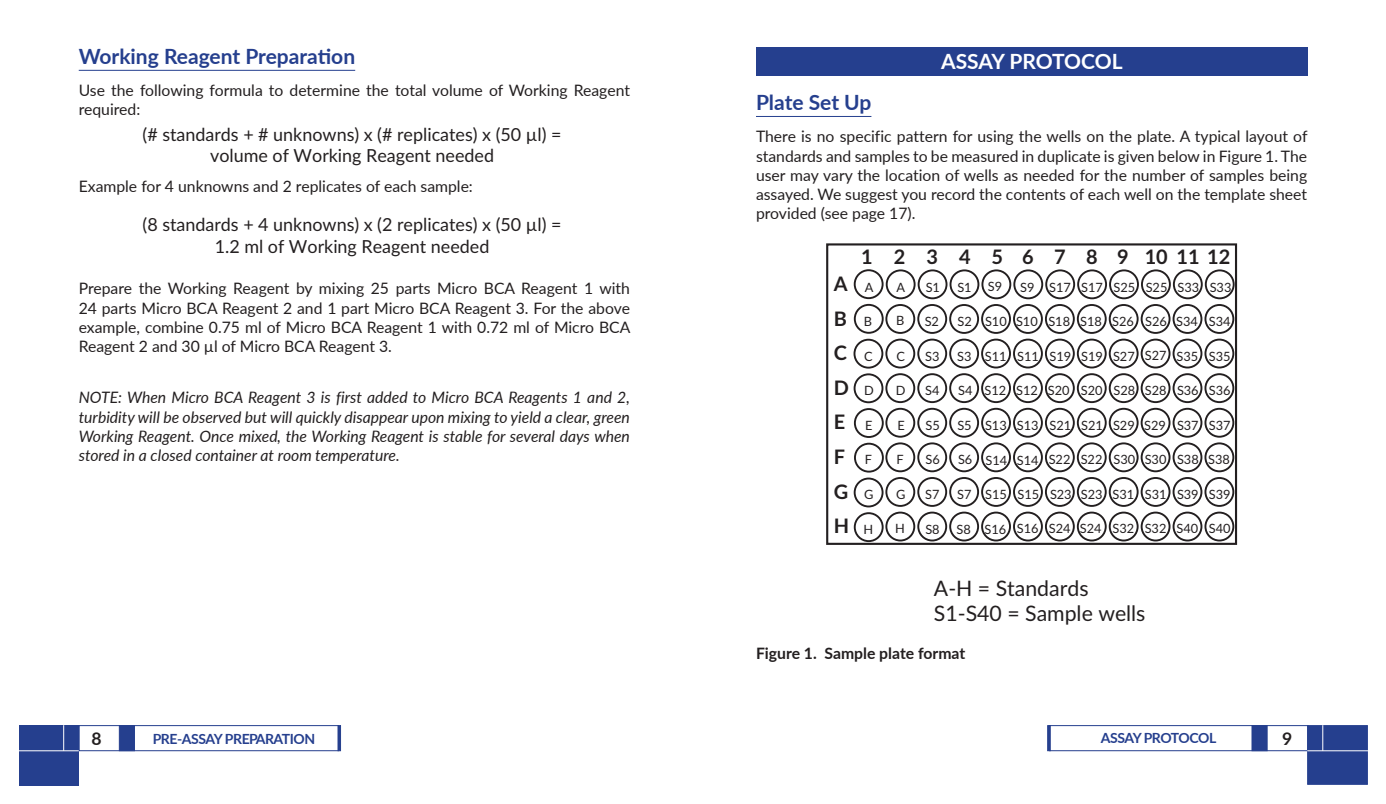
<style>
.page{position:relative;width:1386px;height:804px;background:#fff}
.page>*{position:absolute;margin:0;border:0;box-sizing:border-box;transform-origin:0 0}
.t1{font:21.35px/25.6px "Lato";color:#231f20}
.Heading_-_Pre-Assay{font:700 21px "Lato";color:#253f8e}
.Section_Heading_-_Wh{font:700 21px "Lato";letter-spacing:-.01em;color:#fff}
.Heading_-_Assay_Prot{font:700 21px "Lato";letter-spacing:-.005em;color:#253f8e}
.t2{font:700 19.95px/34.5px "Lato";letter-spacing:.97em;color:#231f20}
.t3{font:17.85px/21.5px "Lato";color:#231f20;text-align:center}
.t4{font:700 17.5px "Lato";color:#231f20}
.Body_Text{font:15.75px/19.2px "Lato";color:#231f20;text-align:justify}
.Body_Text-2{font:italic 15.75px/19.2px "Lato";color:#231f20;text-align:justify}
.t5{font:700 15.75px "Lato";color:#231f20}
.t6{font:700 14px "Lato";letter-spacing:-.03em;color:#253f8e}
.t7{font:12.78px "Lato";color:#231f20}
</style>
<div class="page">
<div style="left:1307px;top:724px;width:61px;height:60px;background:#253f8e;border:1px solid #253f8e"></div>
<div style="left:1049px;top:724px;width:259px;height:26px;border:1px solid #253f8e"></div>
<div style="left:1252px;top:724px;width:16px;height:26px;background:#253f8e;border:1px solid #253f8e"></div>
<svg style="left:1047px;top:724px;width:4px;height:26px"></svg>
<svg style="left:1322px;top:724px;width:1px;height:26px"></svg>
<hr style="left:1307px;top:750px;width:67px;height:1px;background:#fff">
<div style="left:19px;top:724px;width:60px;height:61px;background:#253f8e"></div>
<div style="left:79px;top:724px;width:260px;height:26px;border:1px solid #253f8e"></div>
<div style="left:119px;top:724px;width:16px;height:26px;background:#253f8e;border:1px solid #253f8e"></div>
<hr style="left:338px;top:724px;width:3px;height:26px;background:#253f8e">
<svg style="left:63px;top:724px;width:1px;height:26px"></svg>
<hr style="left:0;top:750px;width:79px;height:1px;background:#fff">
<hr style="left:756px;top:116px;width:115px;height:1px;background:#253f8e">
<div style="left:756px;top:47px;width:551px;height:28px;background:#253f8e"></div>
<div style="left:826px;top:243px;width:411px;height:301px;border:2px solid #231f20"></div>
<svg style="left:884px;top:303px;width:351px;height:239px"></svg>
<svg style="left:885px;top:268px;width:351px;height:32px"></svg>
<div style="left:854px;top:269px;width:30px;height:30px;border:2px solid #231f20;border-radius:50%"></div>
<div style="left:854px;top:304px;width:30px;height:29px;border:2px solid #231f20;border-radius:50%"></div>
<div style="left:854px;top:338px;width:29px;height:30px;border:2px solid #231f20;border-radius:50%"></div>
<div style="left:854px;top:373px;width:29px;height:30px;border:2px solid #231f20;border-radius:50%"></div>
<div style="left:854px;top:408px;width:30px;height:30px;border:2px solid #231f20;border-radius:50%"></div>
<div style="left:854px;top:442px;width:30px;height:30px;border:2px solid #231f20;border-radius:50%"></div>
<div style="left:854px;top:477px;width:30px;height:30px;border:2px solid #231f20;border-radius:50%"></div>
<div style="left:854px;top:512px;width:30px;height:30px;border:2px solid #231f20;border-radius:50%"></div>
<hr style="left:79px;top:70px;width:276px;height:1px;background:#253f8e">
<p class="Heading_-_Pre-Assay" style="left:79px;top:41px;width:278px">Working Reagent Preparation</p>
<p class="Body_Text" style="left:79px;top:80px;width:553px">Use the following formula to determine the total volume of Working Reagent required:</p>
<p class="t3" style="left:143px;top:123px;width:420px">(# standards + # unknowns) x (# replicates) x (50 µl) = volume of Working Reagent needed</p>
<p class="Body_Text" style="left:79px;top:176px;width:396px">Example for 4 unknowns and 2 replicates of each sample:</p>
<p class="t3" style="left:143px;top:213px;width:420px">(8 standards + 4 unknowns) x (2 replicates) x (50 µl) =<br>1.2 ml of Working Reagent needed</p>
<p class="Body_Text" style="left:79px;top:278px;width:553px">Prepare the Working Reagent by mixing 25 parts Micro BCA Reagent 1 with 24 parts Micro BCA Reagent 2 and 1 part Micro BCA Reagent 3. For the above example, combine 0.75 ml of Micro BCA Reagent 1 with 0.72 ml of Micro BCA Reagent 2 and 30 µl of Micro BCA Reagent 3.</p>
<p class="Body_Text-2" style="left:79px;top:387px;width:553px">NOTE: When Micro BCA Reagent 3 is first added to Micro BCA Reagents 1 and 2, turbidity will be observed but will quickly disappear upon mixing to yield a clear, green Working Reagent. Once mixed, the Working Reagent is stable for several days when stored in a closed container at room temperature.</p>
<p class="Section_Heading_-_Wh" style="left:941px;top:46px;width:183px">ASSAY PROTOCOL</p>
<p class="Heading_-_Assay_Prot" style="left:756px;top:87px;width:117px">Plate Set Up</p>
<p class="Body_Text" style="left:756px;top:126px;width:553px">There is no specific pattern for using the wells on the plate. A typical layout of standards and samples to be measured in duplicate is given below in Figure 1. The user may vary the location of wells as needed for the number of samples being assayed. We suggest you record the contents of each well on the template sheet provided (see page 17).</p>
<p class="t2" style="left:834px;top:265px;width:17px">A<br>B<br>C<br>D<br>E<br>F<br>G<br>H</p>
<p class="t2" style="left:861px;top:239px;width:371px">123456789101112</p>
<p class="t7" style="left:957px;top:278px;width:16px">S1</p>
<p class="t7" style="left:958px;top:312px;width:16px">S2</p>
<p class="t7" style="left:957px;top:347px;width:16px">S3</p>
<p class="t7" style="left:958px;top:381px;width:16px">S4</p>
<p class="t7" style="left:957px;top:416px;width:16px">S5</p>
<p class="t7" style="left:958px;top:450px;width:16px">S6</p>
<p class="t7" style="left:957px;top:485px;width:16px">S7</p>
<p class="t7" style="left:957px;top:519px;width:51px">S8 S16</p>
<p class="t7" style="left:988px;top:277px;width:16px">S9</p>
<p class="t7" style="left:1177px;top:278px;width:23px">S33</p>
<p class="t7" style="left:1210px;top:278px;width:23px">S33</p>
<p class="t7" style="left:1113px;top:278px;width:23px">S25</p>
<p class="t7" style="left:1146px;top:278px;width:23px">S25</p>
<p class="t7" style="left:1020px;top:278px;width:16px">S9</p>
<p class="t7" style="left:926px;top:278px;width:16px">S1</p>
<p class="t7" style="left:925px;top:312px;width:16px">S2</p>
<p class="t7" style="left:925px;top:347px;width:16px">S3</p>
<p class="t7" style="left:925px;top:381px;width:16px">S4</p>
<p class="t7" style="left:925px;top:415px;width:16px">S5</p>
<p class="t7" style="left:926px;top:450px;width:16px">S6</p>
<p class="t7" style="left:925px;top:485px;width:16px">S7</p>
<p class="t7" style="left:925px;top:519px;width:16px">S8</p>
<p class="t7" style="left:865px;top:278px;width:10px">A</p>
<p class="t7" style="left:896px;top:278px;width:10px">A</p>
<p class="t7" style="left:1049px;top:278px;width:23px">S17</p>
<p class="t7" style="left:1081px;top:278px;width:23px">S17</p>
<p class="t7" style="left:896px;top:311px;width:10px">B</p>
<p class="t7" style="left:1112px;top:312px;width:23px">S26</p>
<p class="t7" style="left:1145px;top:312px;width:23px">S26</p>
<p class="t7" style="left:985px;top:312px;width:23px">S10</p>
<p class="t7" style="left:1176px;top:312px;width:23px">S34</p>
<p class="t7" style="left:1209px;top:312px;width:23px">S34</p>
<p class="t7" style="left:1016px;top:312px;width:23px">S10</p>
<p class="t7" style="left:1048px;top:312px;width:23px">S18</p>
<p class="t7" style="left:1080px;top:312px;width:23px">S18</p>
<p class="t7" style="left:864px;top:312px;width:10px">B</p>
<p class="t7" style="left:1145px;top:346px;width:23px">S27</p>
<p class="t7" style="left:896px;top:347px;width:10px">C</p>
<p class="t7" style="left:864px;top:347px;width:10px">C</p>
<p class="t7" style="left:1177px;top:347px;width:23px">S35</p>
<p class="t7" style="left:1209px;top:347px;width:23px">S35</p>
<p class="t7" style="left:1113px;top:347px;width:23px">S27</p>
<p class="t7" style="left:1050px;top:347px;width:23px">S19</p>
<p class="t7" style="left:1081px;top:347px;width:23px">S19</p>
<p class="t7" style="left:1017px;top:347px;width:23px">S11</p>
<p class="t7" style="left:985px;top:347px;width:23px">S11</p>
<p class="t7" style="left:1177px;top:381px;width:23px">S36</p>
<p class="t7" style="left:1209px;top:381px;width:23px">S36</p>
<p class="t7" style="left:1145px;top:381px;width:23px">S28</p>
<p class="t7" style="left:1114px;top:381px;width:23px">S28</p>
<p class="t7" style="left:1048px;top:381px;width:23px">S20</p>
<p class="t7" style="left:1081px;top:381px;width:23px">S20</p>
<p class="t7" style="left:985px;top:381px;width:23px">S12</p>
<p class="t7" style="left:1016px;top:381px;width:23px">S12</p>
<p class="t7" style="left:896px;top:381px;width:11px">D</p>
<p class="t7" style="left:864px;top:381px;width:11px">D</p>
<p class="t7" style="left:865px;top:415px;width:9px">E</p>
<p class="t7" style="left:1144px;top:416px;width:23px">S29</p>
<p class="t7" style="left:1177px;top:416px;width:23px">S37</p>
<p class="t7" style="left:1209px;top:416px;width:23px">S37</p>
<p class="t7" style="left:1113px;top:416px;width:23px">S29</p>
<p class="t7" style="left:1081px;top:416px;width:23px">S21</p>
<p class="t7" style="left:1050px;top:416px;width:23px">S21</p>
<p class="t7" style="left:985px;top:416px;width:23px">S13</p>
<p class="t7" style="left:1017px;top:416px;width:23px">S13</p>
<p class="t7" style="left:897px;top:416px;width:9px">E</p>
<p class="t7" style="left:865px;top:450px;width:9px">F</p>
<p class="t7" style="left:1177px;top:450px;width:23px">S38</p>
<p class="t7" style="left:1208px;top:450px;width:23px">S38</p>
<p class="t7" style="left:1145px;top:450px;width:23px">S30</p>
<p class="t7" style="left:1113px;top:450px;width:23px">S30</p>
<p class="t7" style="left:1081px;top:450px;width:23px">S22</p>
<p class="t7" style="left:896px;top:450px;width:9px">F</p>
<p class="t7" style="left:1049px;top:450px;width:23px">S22</p>
<p class="t7" style="left:986px;top:450px;width:23px">S14</p>
<p class="t7" style="left:1017px;top:450px;width:23px">S14</p>
<p class="t7" style="left:1050px;top:484px;width:23px">S23</p>
<p class="t7" style="left:896px;top:485px;width:11px">G</p>
<p class="t7" style="left:864px;top:485px;width:11px">G</p>
<p class="t7" style="left:1177px;top:485px;width:23px">S39</p>
<p class="t7" style="left:1113px;top:485px;width:23px">S31</p>
<p class="t7" style="left:1145px;top:485px;width:23px">S31</p>
<p class="t7" style="left:1081px;top:485px;width:23px">S23</p>
<p class="t7" style="left:985px;top:485px;width:23px">S15</p>
<p class="t7" style="left:1017px;top:485px;width:23px">S15</p>
<p class="t7" style="left:1209px;top:485px;width:23px">S39</p>
<p class="t7" style="left:1209px;top:519px;width:23px">S40</p>
<p class="t7" style="left:1080px;top:519px;width:23px">S24</p>
<p class="t7" style="left:1112px;top:519px;width:23px">S32</p>
<p class="t7" style="left:1177px;top:519px;width:23px">S40</p>
<p class="t7" style="left:1145px;top:519px;width:23px">S32</p>
<p class="t7" style="left:1049px;top:519px;width:23px">S24</p>
<p class="t7" style="left:1017px;top:519px;width:23px">S16</p>
<p class="t7" style="left:895px;top:519px;width:11px">H</p>
<p class="t7" style="left:864px;top:519px;width:11px">H</p>
<p class="t1" style="left:934px;top:574px;width:213px">A-H = Standards<br>S1-S40 = Sample wells</p>
<p class="t5" style="left:756px;top:641px;width:211px">Figure 1. Sample plate format</p>
<p class="t4" style="left:92px;top:725px;width:12px">8</p>
<p class="t6" style="left:153px;top:728px;width:164px">PRE-ASSAY PREPARATION</p>
<p class="t6" style="left:1101px;top:727px;width:117px">ASSAY PROTOCOL</p>
<p class="t4" style="left:1282px;top:725px;width:12px">9</p>
</div>
